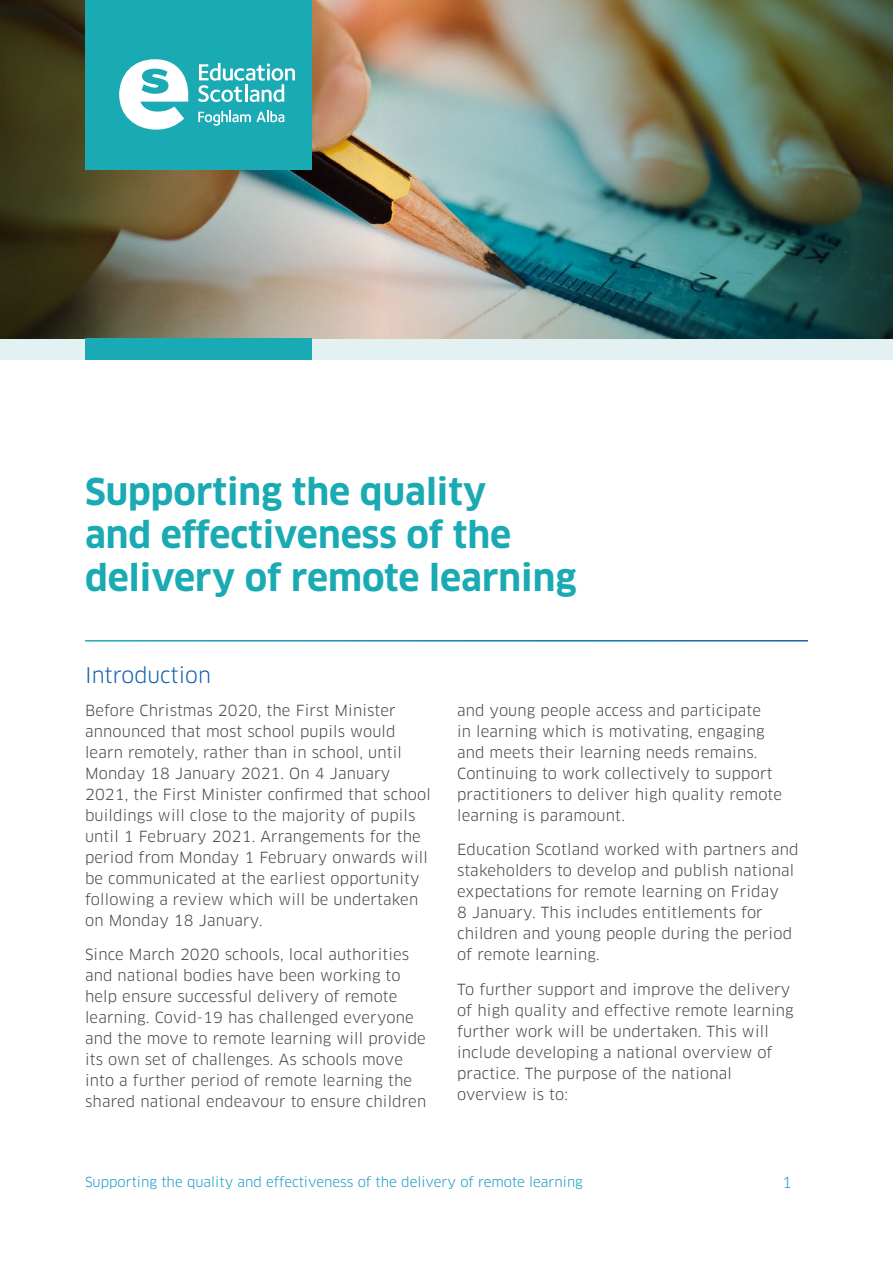
<style>
.page{position:relative;width:893px;height:1263px;background:#fff}
.page>*{position:absolute;margin:0;border:0;box-sizing:border-box;transform-origin:0 0}
.t1{font:700 36px "Clan OT";color:#1aaab4}
.Header_A{font:21px "Clan OT";color:#135fac}
.Normal_text{font:15px/21px "Clan OT";letter-spacing:.01em;color:#474747}
.t2{font:15px "Clan OT";color:#2da1cb}
.t3{font:13.5px "Clan OT";color:#1a9ac7}
</style>
<div class="page">
<div style="left:0;top:0;width:893px;height:359px;background:#e3f1f3"></div>
<img style="left:0;top:0;width:893px;height:338px">
<div style="left:85px;top:0;width:227px;height:169px;background:#1aaab4"></div>
<svg style="left:119px;top:59px;width:69px;height:71px"></svg>
<svg style="left:198px;top:63px;width:97px;height:39px"></svg>
<svg style="left:198px;top:111px;width:86px;height:15px"></svg>
<div style="left:85px;top:338px;width:227px;height:21px;background:#1aaab4"></div>
<p class="t1" style="left:85px;top:470px;width:403px">Supporting the quality</p>
<p class="t1" style="left:85px;top:514px;width:428px">and effectiveness of the</p>
<p class="t1" style="left:85px;top:557px;width:493px">delivery of remote learning</p>
<p class="Header_A" style="left:85px;top:662px;width:127px">Introduction</p>
<p class="Normal_text" style="left:85px;top:699px;width:347px">Before Christmas 2020, the First Minister announced that most school pupils would learn remotely, rather than in school, until Monday 18 January 2021. On 4 January 2021, the First Minister confirmed that school buildings will close to the majority of pupils until 1 February 2021. Arrangements for the period from Monday 1 February onwards will be communicated at the earliest opportunity following a review which will be undertaken on Monday 18 January.</p>
<p class="Normal_text" style="left:85px;top:944px;width:343px">Since March 2020 schools, local authorities and national bodies have been working to help ensure successful delivery of remote learning. Covid-19 has challenged everyone and the move to remote learning will provide its own set of challenges. As schools move into a further period of remote learning the shared national endeavour to ensure children</p>
<p class="Normal_text" style="left:457px;top:699px;width:326px">and young people access and participate<br>in learning which is motivating, engaging and meets their learning needs remains.<br>Continuing to work collectively to support practitioners to deliver high quality remote learning is paramount.</p>
<p class="Normal_text" style="left:457px;top:839px;width:343px">Education Scotland worked with partners and stakeholders to develop and publish national expectations for remote learning on Friday<br>8 January. This includes entitlements for children and young people during the period of remote learning.</p>
<p class="Normal_text" style="left:457px;top:978px;width:338px">To further support and improve the delivery of high quality and effective remote learning further work will be undertaken. This will include developing a national overview of practice. The purpose of the national overview is to:</p>
<p class="t3" style="left:85px;top:1174px;width:499px">Supporting the quality and effectiveness of the delivery of remote learning</p>
<p class="t2" style="left:782px;top:1174px;width:11px">1</p>
</div>
